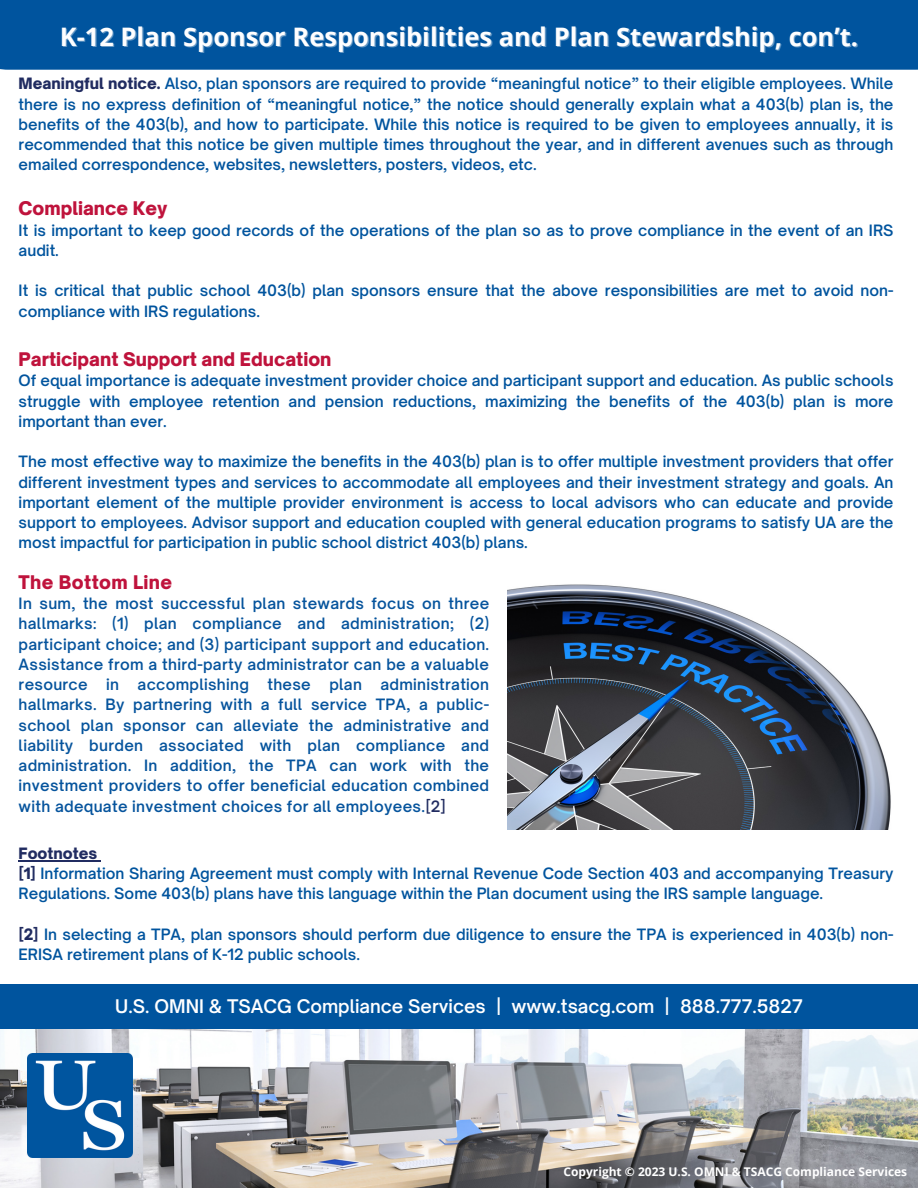
<style>
.page{position:relative;width:918px;height:1188px;background:#fff}
.page>*{position:absolute;margin:0;border:0;box-sizing:border-box;transform-origin:0 0}
.t1{font:700 25.5px "Open Sans";color:#fefeff}
.t2{font:600 18px "Open Sauce One";color:#fff}
.t3{font:900 18px "Open Sauce One";color:#bf133c}
.t4{font:900 18px "Open Sauce One";letter-spacing:.02em;color:#bf133c}
.t5{font:600 15px/20.2px "Open Sauce One";color:#00549e}
.t6{font:600 15px/20.2px "Open Sauce One";letter-spacing:.02em;color:#06549d;text-align:justify}
.t7{font:900 15px "Open Sauce One";color:#212c61}
.t8{font:700 12px "Open Sans";color:#fff}
.s1{font-weight:900;color:#212c61}
.s2{color:#212c61}
</style>
<div class="page">
<img style="left:507px;top:584px;width:384px;height:245px">
<hr style="left:19px;top:860px;width:78px;height:1px;background:#212c61">
<img style="left:0;top:1029px;width:918px;height:159px">
<img style="left:28px;top:1053px;width:104px;height:105px">
<div style="left:0;top:985px;width:918px;height:44px;background:#00549e"></div>
<div style="left:0;top:0;width:918px;height:70px;background:#00549e"></div>
<p class="t1" style="left:60px;top:19px;width:800px">K-12 Plan Sponsor Responsibilities and Plan Stewardship, con’t.</p>
<p class="t5" style="left:19px;top:73px;width:876px;text-align:justify"><span class="s1">Meaningful notice.</span> Also, plan sponsors are required to provide “meaningful notice” to their eligible employees. While there is no express definition of “meaningful notice,” the notice should generally explain what a 403(b) plan is, the benefits of the 403(b), and how to participate. While this notice is required to be given to employees annually, it is recommended that this notice be given multiple times throughout the year, and in different avenues such as through emailed correspondence, websites, newsletters, posters, videos, etc.</p>
<p class="t3" style="left:19px;top:197px;width:150px">Compliance Key</p>
<p class="t5" style="left:19px;top:220px;width:876px">It is important to keep good records of the operations of the plan so as to prove compliance in the event of an IRS audit.</p>
<p class="t5" style="left:19px;top:280px;width:876px">It is critical that public school 403(b) plan sponsors ensure that the above responsibilities are met to avoid non&shy;compliance with IRS regulations.</p>
<p class="t3" style="left:19px;top:348px;width:314px">Participant Support and Education</p>
<p class="t5" style="left:19px;top:370px;width:876px;text-align:justify">Of equal importance is adequate investment provider choice and participant support and education. As public schools struggle with employee retention and pension reductions, maximizing the benefits of the 403(b) plan is more important than ever.</p>
<p class="t5" style="left:19px;top:451px;width:876px;text-align:justify">The most effective way to maximize the benefits in the 403(b) plan is to offer multiple investment providers that offer different investment types and services to accommodate all employees and their investment strategy and goals. An important element of the multiple provider environment is access to local advisors who can educate and provide support to employees. Advisor support and education coupled with general education programs to satisfy UA are the most impactful for participation in public school district 403(b) plans.</p>
<p class="t4" style="left:19px;top:571px;width:155px">The Bottom Line</p>
<p class="t6" style="left:19px;top:593px;width:472px">In sum, the most successful plan stewards focus on three hallmarks: (1) plan compliance and administration; (2) participant choice; and (3) participant support and education.<br>Assistance from a third-party administrator can be a valuable resource in accomplishing these plan administration hallmarks. By partnering with a full service TPA, a public&shy;school plan sponsor can alleviate the administrative and liability burden associated with plan compliance and administration. In addition, the TPA can work with the investment providers to offer beneficial education combined with adequate investment choices for all employees.<span class="s2">[2]</span></p>
<p class="t7" style="left:19px;top:844px;width:80px">Footnotes</p>
<p class="t5" style="left:19px;top:863px;width:876px"><span class="s1">[1]</span> Information Sharing Agreement must comply with Internal Revenue Code Section 403 and accompanying Treasury<br>Regulations. Some 403(b) plans have this language within the Plan document using the IRS sample language.</p>
<p class="t5" style="left:19px;top:924px;width:876px"><span class="s1">[2]</span> In selecting a TPA, plan sponsors should perform due diligence to ensure the TPA is experienced in 403(b) non-<br>ERISA retirement plans of K-12 public schools.</p>
<p class="t2" style="left:115px;top:995px;width:689px">U.S. OMNI &amp; TSACG Compliance Services | www.tsacg.com | 888.777.5827</p>
<p class="t8" style="left:563px;top:1163px;width:345px">Copyright © 2023 U.S. OMNI &amp; TSACG Compliance Services</p>
</div>
